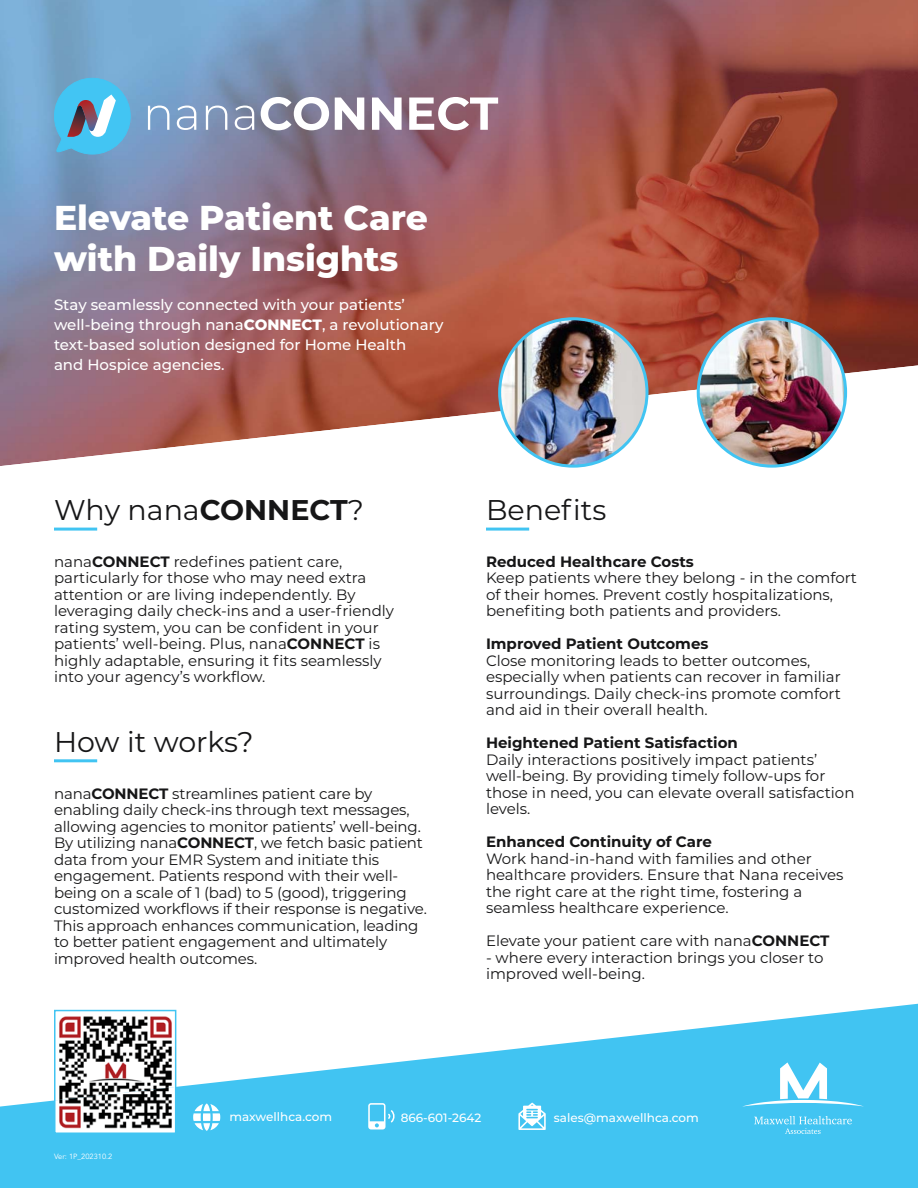
<style>
.page{position:relative;width:918px;height:1188px;background:#fff}
.page>*{position:absolute;margin:0;border:0;box-sizing:border-box;transform-origin:0 0}
.t1{font:800 34.5px/41.4px "Montserrat";color:#fff}
.t2{font:28.5px "Montserrat";color:#161617}
.t3{font:15px/16.5px "Montserrat";color:#161617}
.t4{font:500 15px/19.8px "Montserrat";color:#fff}
.t5{font:700 15px "Montserrat";color:#161617}
.t6{font:500 12px "Montserrat";color:#fff}
.t7{font:7.5px "Avenir LT Pro";color:#fff}
.s1{font-weight:800}
.s2{font-weight:700}
</style>
<div class="page">
<svg style="left:0;top:1004px;width:918px;height:184px;fill:#41c4f2"></svg>
<img style="left:57px;top:1013px;width:116px;height:74px">
<img style="left:57px;top:1087px;width:116px;height:44px">
<div style="left:54px;top:1010px;width:122px;height:124px;border:2px solid #41c4f2"></div>
<hr style="left:486px;top:528px;width:43px;height:3px;background:#41c4f2">
<hr style="left:54px;top:528px;width:43px;height:3px;background:#41c4f2">
<img style="left:0;top:0;width:510px;height:466px">
<img style="left:510px;top:0;width:408px;height:362px">
<img style="left:647px;top:362px;width:271px;height:34px">
<svg style="left:54px;top:78px;width:77px;height:77px;background:#61b2d8"></svg>
<svg style="left:148px;top:106px;width:21px;height:24px"></svg>
<svg style="left:177px;top:106px;width:19px;height:24px"></svg>
<svg style="left:206px;top:106px;width:21px;height:24px"></svg>
<svg style="left:235px;top:106px;width:19px;height:24px"></svg>
<svg style="left:261px;top:97px;width:68px;height:33px"></svg>
<svg style="left:335px;top:98px;width:29px;height:32px"></svg>
<svg style="left:372px;top:98px;width:30px;height:32px"></svg>
<svg style="left:409px;top:97px;width:89px;height:33px"></svg>
<svg style="left:742px;top:1062px;width:122px;height:45px"></svg>
<svg style="left:754px;top:1116px;width:98px;height:18px;background:#5dccf3"></svg>
<img style="left:502px;top:412px;width:52px;height:54px">
<img style="left:500px;top:319px;width:54px;height:54px">
<img style="left:593px;top:412px;width:52px;height:52px">
<img style="left:593px;top:319px;width:54px;height:54px">
<img style="left:500px;top:319px;width:147px;height:147px;border-radius:50%">
<div style="left:498px;top:317px;width:151px;height:151px;border:3px solid #41c4f2;border-radius:50%"></div>
<svg style="left:193px;top:1104px;width:27px;height:27px"></svg>
<svg style="left:368px;top:1103px;width:27px;height:26px"></svg>
<svg style="left:518px;top:1103px;width:28px;height:27px"></svg>
<hr style="left:54px;top:759px;width:43px;height:3px;background:#41c4f2">
<img style="left:698px;top:319px;width:148px;height:147px;border-radius:50%">
<div style="left:697px;top:317px;width:150px;height:151px;border:3px solid #41c4f2;border-radius:50%"></div>
<h1 class="t1" style="left:54px;top:197px;width:375px">Elevate Patient Care with Daily Insights</h1>
<p class="t4" style="left:54px;top:296px;width:391px">Stay seamlessly connected with your patients’ well-being through nana<span class="s1">CONNECT</span>, a revolutionary text-based solution designed for Home Health<br>and Hospice agencies.</p>
<h2 class="t2" style="left:54px;top:498px;width:311px">Why nana<span class="s2">CONNECT</span>?</h2>
<h2 class="t2" style="left:486px;top:498px;width:122px">Benefits</h2>
<p class="t5" style="left:486px;top:555px;width:209px">Reduced Healthcare Costs</p>
<p class="t3" style="left:486px;top:571px;width:373px">Keep patients where they belong - in the comfort of their homes. Prevent costly hospitalizations, benefiting both patients and providers.</p>
<p class="t5" style="left:486px;top:638px;width:224px">Improved Patient Outcomes</p>
<p class="t3" style="left:486px;top:653px;width:356px">Close monitoring leads to better outcomes, especially when patients can recover in familiar surroundings. Daily check-ins promote comfort and aid in their overall health.</p>
<p class="t5" style="left:486px;top:737px;width:253px">Heightened Patient Satisfaction</p>
<p class="t3" style="left:486px;top:752px;width:370px">Daily interactions positively impact patients’ well-being. By providing timely follow-ups for those in need, you can elevate overall satisfaction levels.</p>
<p class="t5" style="left:486px;top:836px;width:227px">Enhanced Continuity of Care</p>
<p class="t3" style="left:486px;top:851px;width:359px">Work hand-in-hand with families and other healthcare providers. Ensure that Nana receives the right care at the right time, fostering a seamless healthcare experience.</p>
<p class="t3" style="left:486px;top:934px;width:345px">Elevate your patient care with nana<span class="s2">CONNECT</span></p>
<p class="t3" style="left:486px;top:950px;width:339px">- where every interaction brings you closer to improved well-being.</p>
<p class="t3" style="left:54px;top:554px;width:342px">nana<span class="s2">CONNECT</span> redefines patient care, particularly for those who may need extra attention or are living independently. By leveraging daily check-ins and a user-friendly rating system, you can be confident in your patients’ well-being. Plus, nana<span class="s2">CONNECT</span> is highly adaptable, ensuring it fits seamlessly into your agency’s workflow.</p>
<h2 class="t2" style="left:54px;top:730px;width:201px">How it works?</h2>
<p class="t3" style="left:54px;top:786px;width:374px">nana<span class="s2">CONNECT</span> streamlines patient care by enabling daily check-ins through text messages, allowing agencies to monitor patients’ well-being.<br>By utilizing nana<span class="s2">CONNECT</span>, we fetch basic patient data from your EMR System and initiate this engagement. Patients respond with their well&shy;being on a scale of 1 (bad) to 5 (good), triggering customized workflows if their response is negative.<br>This approach enhances communication, leading to better patient engagement and ultimately improved health outcomes.</p>
<p class="t7" style="left:54px;top:1152px;width:60px">Ver: 1P_202310.2</p>
<p class="t6" style="left:229px;top:1112px;width:104px">maxwellhca.com</p>
<p class="t6" style="left:401px;top:1113px;width:82px">866-601-2642</p>
<p class="t6" style="left:554px;top:1113px;width:146px">sales@maxwellhca.com</p>
</div>
